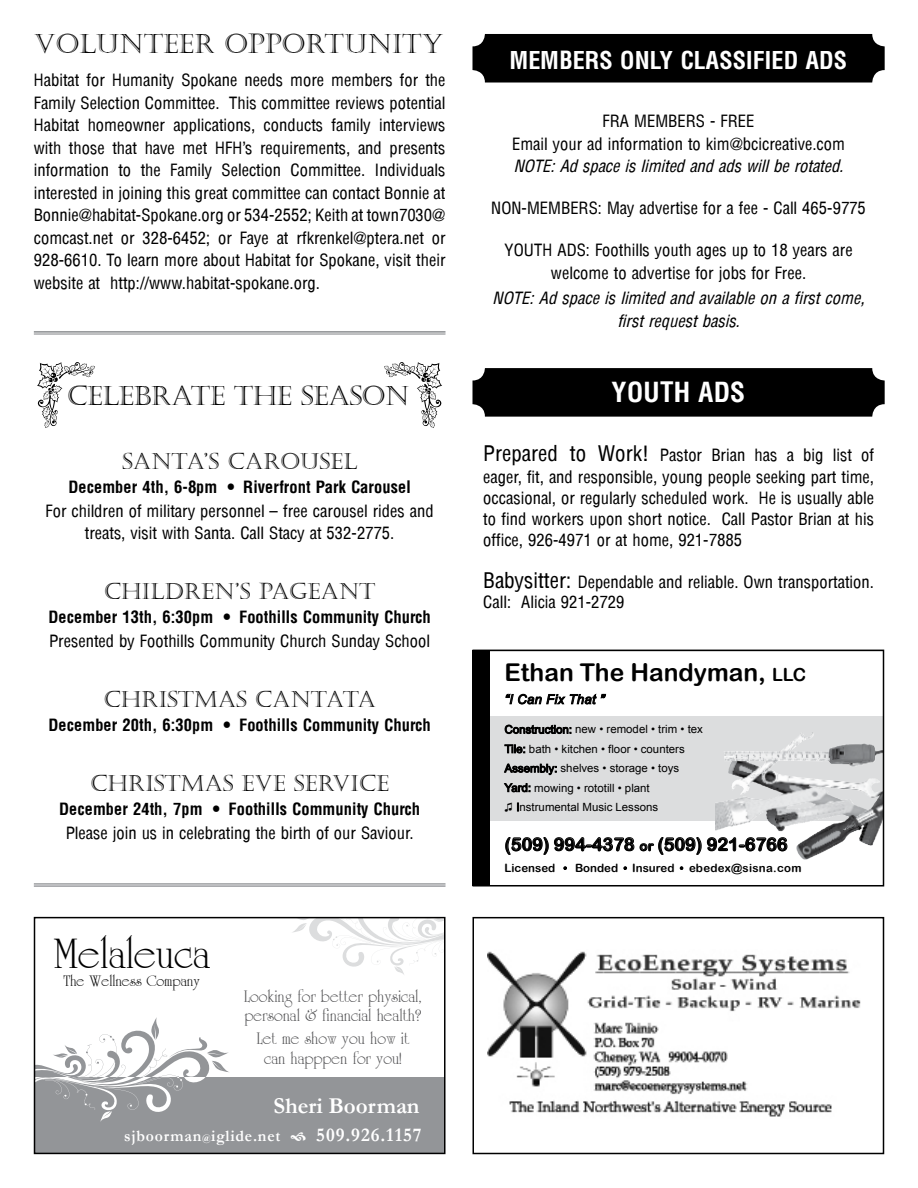
<style>
.page{position:relative;width:918px;height:1188px;background:#fff}
.page>*{position:absolute;margin:0;border:0;box-sizing:border-box;transform-origin:0 0}
.t1{font:45.75px "Academia S Si";color:#000}
.t2{font:27px "Castellar";color:#000}
.t3{font:27px "Castellar";letter-spacing:-.02em;color:#000}
.t4{font:700 condensed 27px "Arena";color:#fff}
.t5{font:24.6px "Arial Rounded MT Bold";color:#000}
.t6{font:700 condensed 24px "Arena";color:#fff}
.t7{font:700 22.95px "Garamond";color:#fff}
.t8{font:22.5px "Castellar";color:#000}
.t9{font:700 19.65px "Garamond";letter-spacing:.05em;color:#fff;scale:.96 1}
.t10{font:18px/19.6px "Academia S Si";color:#4d4d4f}
.t11{font:18px "Arial Rounded MT Bold";color:#000}
.t12{font:16.5px/22.5px "Arena Condensed";color:#000;text-align:center}
.t13{font:700 condensed 16.5px "Arena";color:#000}
.t14{font:italic condensed 16.5px/22.5px "Arena";color:#000;text-align:center}
.t15{font:700 16.35px "Garamond";letter-spacing:.05em;color:#fff;scale:.96 1}
.t16{font:16.35px "Academia S Si";color:#000}
.t17{font:italic 13.05px "Arial";letter-spacing:.025em;color:#000}
.t18{font:11.4px "Arial Rounded MT Bold";color:#000}
.t19{font:11.25px/19.4px "Arial";color:#000}
.s1{font-size:9.75px}
.s2{font-size:21px}
.s3{font-size:18px}
.s4{font-size:13.05px}
.s5{font-size:6.6px}
</style>
<div class="page">
<svg style="left:384px;top:362px;width:58px;height:66px"></svg>
<svg style="left:37px;top:362px;width:58px;height:66px"></svg>
<div style="left:472px;top:368px;width:413px;height:49px;background:#000;border-radius:12px"></div>
<div style="left:472px;top:34px;width:413px;height:49px;background:#000;border-radius:12px"></div>
<img style="left:487px;top:951px;width:374px;height:166px">
<div style="left:472px;top:917px;width:412px;height:237px;border:2px solid #000"></div>
<hr style="left:34px;top:331px;width:411px;height:1px;background:#95979a">
<hr style="left:34px;top:332px;width:411px;height:1px;background:#95979a">
<hr style="left:34px;top:334px;width:411px;height:1px;background:#95979a">
<div style="left:34px;top:1077px;width:411px;height:76px;background:#939598"></div>
<svg style="left:37px;top:1017px;width:192px;height:105px"></svg>
<svg style="left:292px;top:920px;width:151px;height:55px"></svg>
<div style="left:34px;top:917px;width:412px;height:237px;border:2px solid #000"></div>
<svg style="left:475px;top:653px;width:406px;height:231px"></svg>
<div style="left:472px;top:650px;width:412px;height:237px;border:2px solid #000"></div>
<hr style="left:34px;top:883px;width:411px;height:1px;background:#95979a">
<hr style="left:34px;top:885px;width:411px;height:1px;background:#95979a">
<hr style="left:34px;top:886px;width:411px;height:1px;background:#95979a">
<h2 class="t2" style="left:34px;top:29px;width:411px">VOLUNTEER OPPORTUNITY</h2>
<p class="t12" style="left:34px;top:69px;width:413px;text-align:justify">Habitat for Humanity Spokane needs more members for the Family Selection Committee. This committee reviews potential Habitat homeowner applications, conducts family interviews with those that have met HFH’s requirements, and presents information to the Family Selection Committee. Individuals interested in joining this great committee can contact Bonnie at Bonnie@habitat-Spokane.org or 534-2552; Keith at town7030@ comcast.net or 328-6452; or Faye at rfkrenkel@ptera.net or 928-6610. To learn more about Habitat for Spokane, visit their website at http://www.habitat-spokane.org.</p>
<h2 class="t3" style="left:67px;top:380px;width:343px">CELEBRATE THE SEASON</h2>
<h3 class="t8" style="left:122px;top:448px;width:237px">SANTA’S CAROUSEL</h3>
<p class="t13" style="left:68px;top:476px;width:344px">December 4th, 6-8pm • Riverfront Park Carousel</p>
<p class="t12" style="left:45px;top:500px;width:390px">For children of military personnel – free carousel rides and treats, visit with Santa. Call Stacy at 532-2775.</p>
<h3 class="t8" style="left:104px;top:578px;width:273px">CHILDREN’S PAGEANT</h3>
<p class="t13" style="left:48px;top:607px;width:384px">December 13th, 6:30pm • Foothills Community Church</p>
<p class="t12" style="left:49px;top:630px;width:383px">Presented by Foothills Community Church Sunday School</p>
<h3 class="t8" style="left:103px;top:686px;width:274px">CHRISTMAS CANTATA</h3>
<p class="t13" style="left:48px;top:715px;width:384px">December 20th, 6:30pm • Foothills Community Church</p>
<h3 class="t8" style="left:90px;top:770px;width:301px">CHRISTMAS EVE SERVICE</h3>
<p class="t13" style="left:59px;top:799px;width:363px">December 24th, 7pm • Foothills Community Church</p>
<p class="t12" style="left:66px;top:822px;width:349px">Please join us in celebrating the birth of our Saviour.</p>
<h1 class="t1" style="left:53px;top:927px;width:158px">Melaleuca</h1>
<p class="t16" style="left:64px;top:972px;width:138px">The Wellness Company</p>
<p class="t10" style="left:244px;top:986px;width:179px">Looking for better physical, personal &amp; financial health?</p>
<p class="t10" style="left:257px;top:1029px;width:154px;text-align:center">Let me show you how it can happpen for you!</p>
<h3 class="t7" style="left:273px;top:1090px;width:148px">Sheri Boorman</h3>
<p class="t15" style="left:124px;top:1125px;width:164px">sjboorman<span class="s1">@</span>iglide.net</p>
<p class="t9" style="left:316px;top:1122px;width:111px">509.926.1157</p>
<h3 class="t6" style="left:510px;top:45px;width:339px">MEMBERS ONLY CLASSIFIED ADS</h3>
<p class="t12" style="left:512px;top:110px;width:335px">FRA MEMBERS - FREE<br>Email your ad information to kim@bcicreative.com</p>
<p class="t14" style="left:514px;top:155px;width:331px">NOTE: Ad space is limited and ads will be rotated.</p>
<p class="t12" style="left:491px;top:197px;width:376px">NON-MEMBERS: May advertise for a fee - Call 465-9775</p>
<p class="t12" style="left:505px;top:239px;width:350px">YOUTH ADS: Foothills youth ages up to 18 years are welcome to advertise for jobs for Free.</p>
<p class="t14" style="left:493px;top:287px;width:373px">NOTE: Ad space is limited and available on a first come, first request basis.</p>
<h2 class="t4" style="left:612px;top:376px;width:135px">YOUTH ADS</h2>
<p class="t12" style="left:483px;top:444px;width:392px;text-align:left"><span class="s2">Prepared to Work!</span> Pastor Brian has a big list of eager, fit, and responsible, young people seeking part time,</p>
<p class="t12" style="left:483px;top:488px;width:392px;line-height:21px;text-align:justify">occasional, or regularly scheduled work. He is usually able to find workers upon short notice. Call Pastor Brian at his office, 926-4971 or at home, 921-7885</p>
<p class="t12" style="left:483px;top:573px;width:392px;line-height:19.8px;text-align:left"><span class="s2">Babysitter:</span> Dependable and reliable. Own transportation.<br>Call: Alicia 921-2729</p>
<h3 class="t5" style="left:505px;top:658px;width:303px">Ethan The Handyman, <span class="s3">LLC</span></h3>
<p class="t17" style="left:505px;top:691px;width:101px">“I Can Fix That ”</p>
<p class="t19" style="left:505px;top:720px;width:200px">Construction: new • remodel • trim • tex Tile: bath • kitchen • floor • counters Assembly: shelves • storage • toys Yard: mowing • rototill • plant<br>♫ Instrumental Music Lessons</p>
<p class="t11" style="left:505px;top:834px;width:284px">(509) 994-4378 <span class="s4">or</span> (509) 921-6766</p>
<p class="t18" style="left:505px;top:861px;width:298px">Licensed <span class="s5">°</span> Bonded <span class="s5">°</span> Insured <span class="s5">°</span> ebedex@sisna.com</p>
</div>
